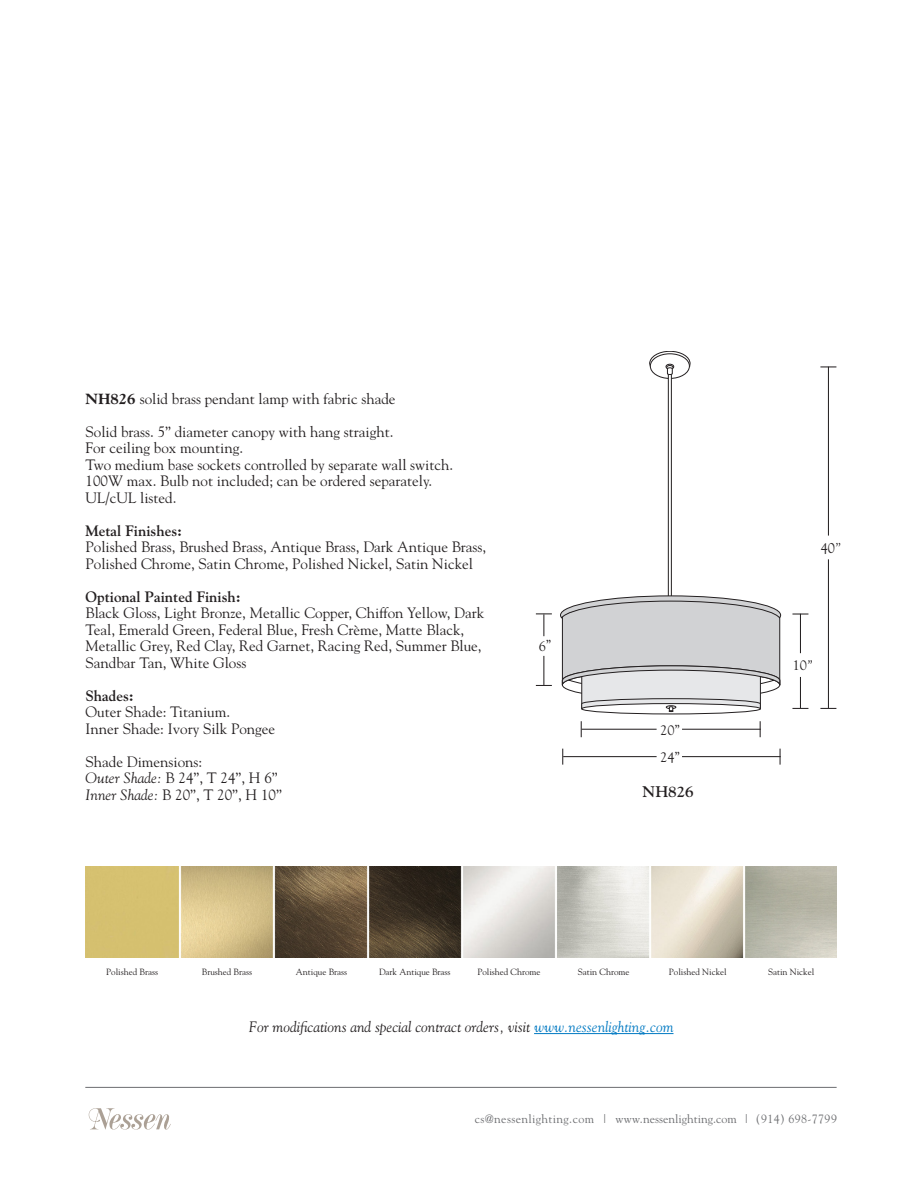
<style>
.page{position:relative;width:918px;height:1188px;background:#fff}
.page>*{position:absolute;margin:0;border:0;box-sizing:border-box;transform-origin:0 0}
.t1{font:700 15.3px "Goudy";color:#231f20}
.t2{font:15px/16.5px "Goudy";color:#231f20}
.t3{font:italic 15px "Goudy";color:#231f20}
.t4{font:700 15px "Goudy";color:#231f20}
.t5{font:14.25px/27.5px "Goudy Old Style T";color:#231f20}
.t6{font:14.25px "Goudy";color:#231f20}
.t7{font:12px "Goudy";letter-spacing:.03em;color:#6c6d70}
.t8{font:9px "Goudy";color:#231f20}
.s1{font-weight:800}
.s2{font-style:italic}
.s3{color:#0079c2}
</style>
<div class="page">
<hr style="left:534px;top:1033px;width:140px;height:1px;background:#0079c2">
<hr style="left:85px;top:1087px;width:752px;height:1px;background:#6c6d70">
<svg style="left:89px;top:1108px;width:82px;height:22px"></svg>
<img style="left:86px;top:867px;width:751px;height:91px">
<hr style="left:582px;top:729px;width:75px;height:1px;background:#231f20">
<hr style="left:682px;top:729px;width:79px;height:1px;background:#231f20">
<svg style="left:581px;top:721px;width:1px;height:16px"></svg>
<svg style="left:760px;top:721px;width:1px;height:16px"></svg>
<hr style="left:563px;top:756px;width:94px;height:1px;background:#231f20">
<hr style="left:682px;top:756px;width:99px;height:1px;background:#231f20">
<svg style="left:562px;top:749px;width:1px;height:16px"></svg>
<svg style="left:780px;top:749px;width:1px;height:16px"></svg>
<svg style="left:536px;top:656px;width:16px;height:30px"></svg>
<svg style="left:536px;top:613px;width:16px;height:23px"></svg>
<hr style="left:828px;top:559px;width:1px;height:149px;background:#231f20">
<hr style="left:828px;top:367px;width:1px;height:169px;background:#231f20">
<svg style="left:820px;top:708px;width:16px;height:1px"></svg>
<svg style="left:820px;top:366px;width:16px;height:1px"></svg>
<hr style="left:800px;top:677px;width:1px;height:31px;background:#231f20">
<hr style="left:800px;top:614px;width:1px;height:39px;background:#231f20">
<svg style="left:792px;top:708px;width:16px;height:1px"></svg>
<svg style="left:792px;top:614px;width:16px;height:1px"></svg>
<svg style="left:560px;top:351px;width:221px;height:364px"></svg>
<p class="t2" style="left:86px;top:390px;width:311px"><span class="s1">NH826</span> solid brass pendant lamp with fabric shade</p>
<p class="t2" style="left:86px;top:423px;width:309px">Solid brass. 5” diameter canopy with hang straight.</p>
<p class="t2" style="left:86px;top:439px;width:159px">For ceiling box mounting.</p>
<p class="t2" style="left:86px;top:456px;width:369px">Two medium base sockets controlled by separate wall switch.</p>
<p class="t2" style="left:86px;top:472px;width:348px">100W max. Bulb not included; can be ordered separately.</p>
<p class="t2" style="left:86px;top:489px;width:92px">UL/cUL listed.</p>
<p class="t4" style="left:86px;top:521px;width:98px">Metal Finishes:</p>
<p class="t2" style="left:86px;top:538px;width:402px">Polished Brass, Brushed Brass, Antique Brass, Dark Antique Brass,<br>Polished Chrome, Satin Chrome, Polished Nickel, Satin Nickel</p>
<p class="t4" style="left:86px;top:587px;width:157px">Optional Painted Finish:</p>
<p class="t2" style="left:86px;top:604px;width:400px">Black Gloss, Light Bronze, Metallic Copper, Chiffon Yellow, Dark Teal, Emerald Green, Federal Blue, Fresh Crème, Matte Black, Metallic Grey, Red Clay, Red Garnet, Racing Red, Summer Blue, Sandbar Tan, White Gloss</p>
<p class="t4" style="left:86px;top:686px;width:50px">Shades:</p>
<p class="t2" style="left:86px;top:703px;width:146px">Outer Shade: Titanium.</p>
<p class="t2" style="left:86px;top:720px;width:191px">Inner Shade: Ivory Silk Pongee</p>
<p class="t2" style="left:86px;top:753px;width:118px">Shade Dimensions:</p>
<p class="t2" style="left:86px;top:769px;width:194px"><span class="s2">Outer Shade:</span> B 24”, T 24”, H 6”</p>
<p class="t2" style="left:86px;top:786px;width:198px"><span class="s2">Inner Shade:</span> B 20”, T 20”, H 10”</p>
<p class="t5" style="left:539px;top:632px;width:14px">6”</p>
<p class="t5" style="left:660px;top:717px;width:22px">20”<br>24”</p>
<p class="t1" style="left:643px;top:782px;width:53px">NH826</p>
<p class="t6" style="left:821px;top:539px;width:22px">40<span class="s2">”</span></p>
<p class="t5" style="left:793px;top:652px;width:21px">10<span class="s2">”</span></p>
<p class="t8" style="left:106px;top:966px;width:53px">Polished Brass</p>
<p class="t8" style="left:202px;top:966px;width:52px">Brushed Brass</p>
<p class="t8" style="left:296px;top:966px;width:53px">Antique Brass</p>
<p class="t8" style="left:379px;top:966px;width:73px">Dark Antique Brass</p>
<p class="t8" style="left:477px;top:966px;width:65px">Polished Chrome</p>
<p class="t8" style="left:578px;top:966px;width:53px">Satin Chrome</p>
<p class="t8" style="left:669px;top:966px;width:59px">Polished Nickel</p>
<p class="t8" style="left:768px;top:966px;width:48px">Satin Nickel</p>
<p class="t3" style="left:249px;top:1018px;width:426px">For modifications and special contract orders, visit <span class="s3">www.nessenlighting.com</span></p>
<p class="t7" style="left:475px;top:1112px;width:364px">cs@nessenlighting.com | www.nessenlighting.com | (914) 698-7799</p>
</div>
